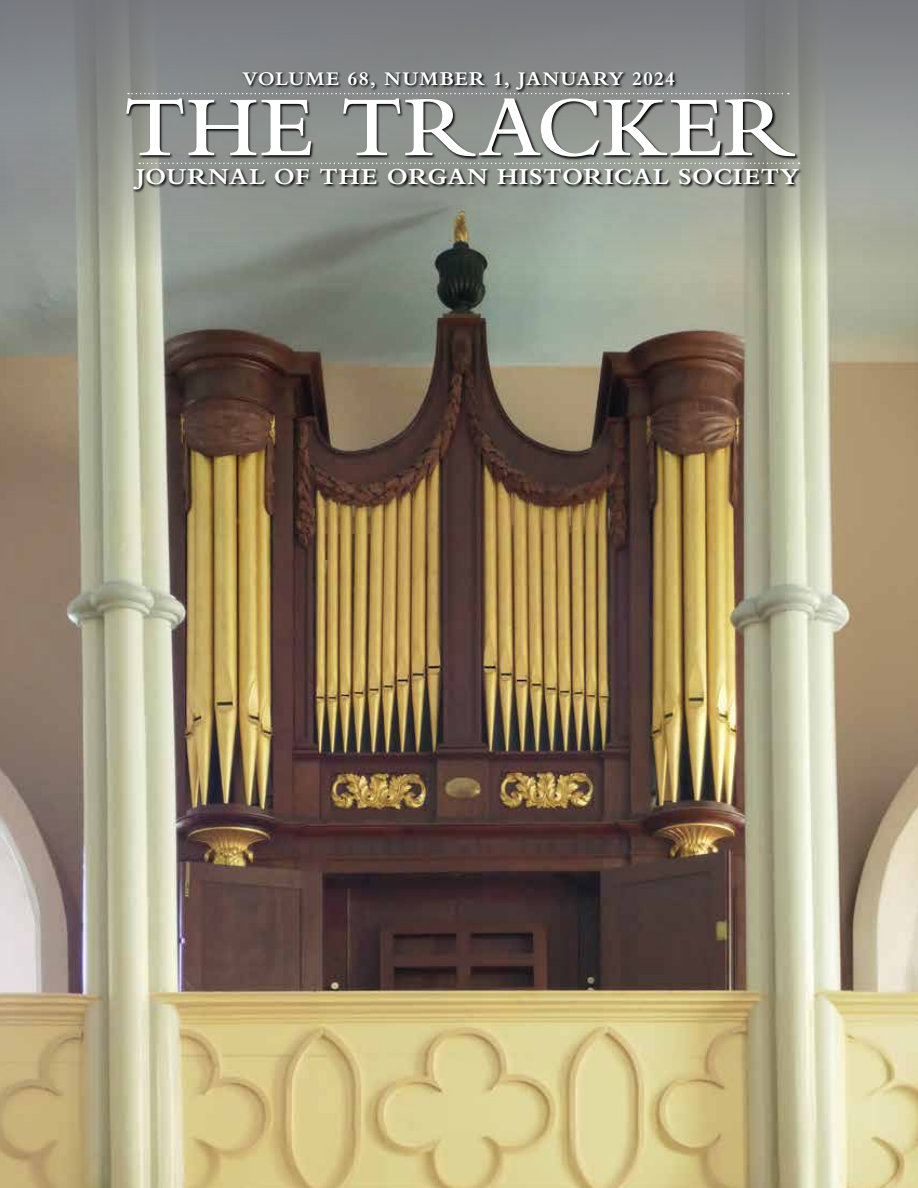
<style>
.page{position:relative;width:918px;height:1188px;background:#fff}
.page>*{position:absolute;margin:0;border:0;box-sizing:border-box;transform-origin:0 0}
.t1{font:600 88.95px "Bembo Std";letter-spacing:.015em;color:#fff}
.t2{font:700 23.85px "Bembo Std";letter-spacing:.02em;color:#fff;scale:1.05 1}
.t3{font:700 20.25px "Bembo Std";letter-spacing:.05em;color:#fff}
</style>
<div class="page">
<img style="left:0;top:268px;width:918px;height:920px">
<svg style="left:0;top:0;width:918px;height:268px;background:#8c908b"></svg>
<svg style="left:126px;top:71px;width:676px;height:122px;background:#727572"></svg>
<p class="t3" style="left:243px;top:68px;width:434px">VOLUME 68, NUMBER 1, JANUARY 2024</p>
<h1 class="t1" style="left:124px;top:78px;width:671px">THE TRACKER</h1>
<p class="t2" style="left:136px;top:163px;width:29px">JOUR</p>
<p class="t2" style="left:209px;top:163px;width:563px">NAL OF THE ORGAN HISTORICAL SOCIETY</p>
</div>
